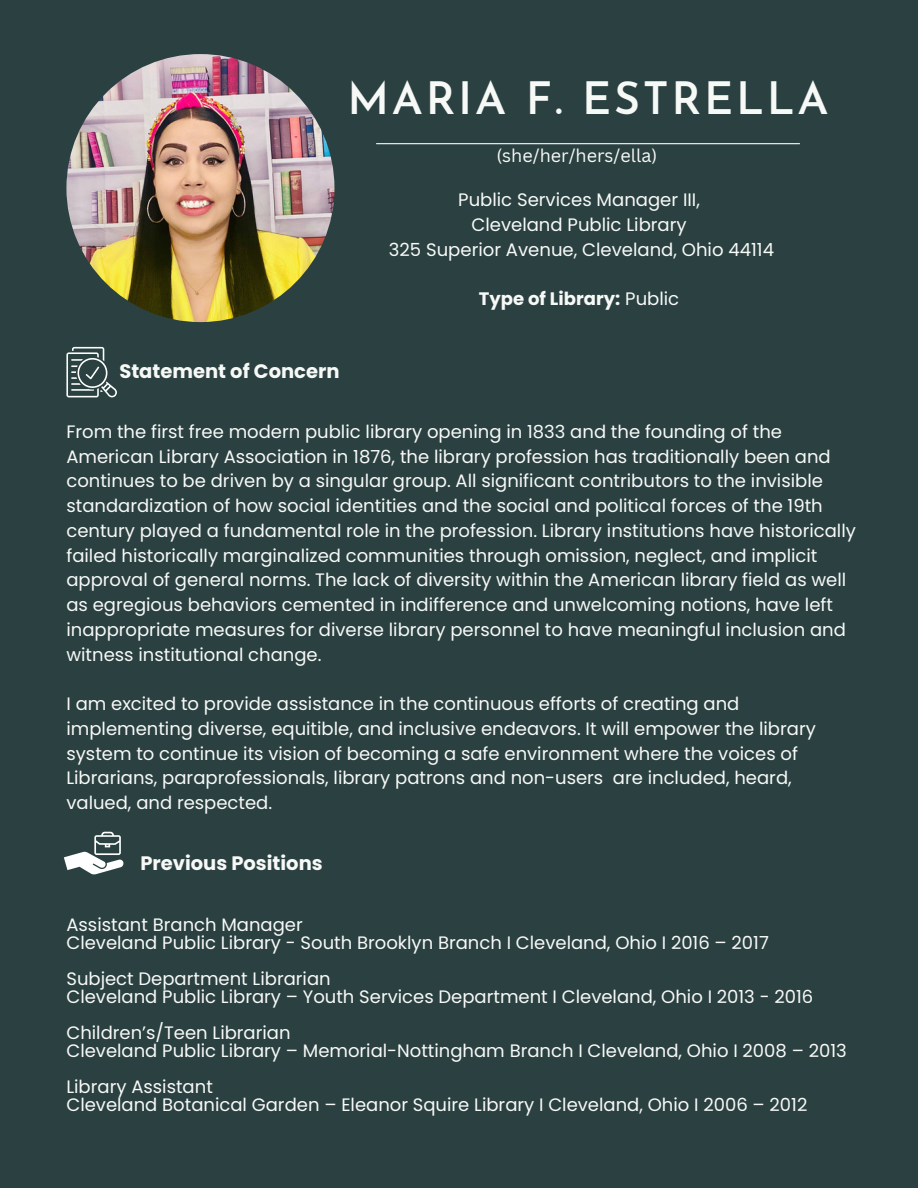
<style>
.page{position:relative;width:918px;height:1188px;background:#2b4141}
.page>*{position:absolute;margin:0;border:0;box-sizing:border-box;transform-origin:0 0}
.t1{font:600 44.55px "Josefin Sans";letter-spacing:.06em;color:#f7f9f7}
.t2{font:700 19.5px "Poppins";color:#f7f9f7}
.t3{font:18px/24.8px "Poppins";color:#f7f9f7}
.t4{font:700 18px "Poppins";color:#f7f9f7}
.t5{font:18px "Canva Sans";color:#f7f9f7}
.s1{font-weight:400}
</style>
<div class="page">
<img style="left:66px;top:54px;width:268px;height:268px;border-radius:50%">
<hr style="left:377px;top:143px;width:423px;height:1px;background:#f7f9f7">
<svg style="left:66px;top:347px;width:51px;height:50px"></svg>
<svg style="left:64px;top:832px;width:59px;height:42px"></svg>
<h1 class="t1" style="left:348px;top:81px;width:483px">MARIA F. ESTRELLA</h1>
<p class="t5" style="left:496px;top:142px;width:162px">(she/her/hers/ella)</p>
<p class="t2" style="left:119px;top:357px;width:222px">Statement of Concern</p>
<p class="t3" style="left:389px;top:188px;width:387px;text-align:center">Public Services Manager III,<br>Cleveland Public Library<br>325 Superior Avenue, Cleveland, Ohio 44114</p>
<p class="t4" style="left:479px;top:287px;width:202px">Type of Library: <span class="s1">Public</span></p>
<p class="t3" style="left:66px;top:419px;width:791px">From the first free modern public library opening in 1833 and the founding of the American Library Association in 1876, the library profession has traditionally been and continues to be driven by a singular group. All significant contributors to the invisible standardization of how social identities and the social and political forces of the 19th century played a fundamental role in the profession. Library institutions have historically failed historically marginalized communities through omission, neglect, and implicit approval of general norms. The lack of diversity within the American library field as well as egregious behaviors cemented in indifference and unwelcoming notions, have left inappropriate measures for diverse library personnel to have meaningful inclusion and witness institutional change.</p>
<p class="t3" style="left:66px;top:692px;width:751px">I am excited to provide assistance in the continuous efforts of creating and implementing diverse, equitible, and inclusive endeavors. It will empower the library system to continue its vision of becoming a safe environment where the voices of Librarians, paraprofessionals, library patrons and non-users are included, heard, valued, and respected.</p>
<p class="t2" style="left:140px;top:850px;width:184px">Previous Positions</p>
<p class="t3" style="left:66px;top:915px;width:704px;line-height:18px">Assistant Branch Manager<br>Cleveland Public Library - South Brooklyn Branch I Cleveland, Ohio I 2016 – 2017</p>
<p class="t3" style="left:66px;top:969px;width:748px;line-height:18px">Subject Department Librarian<br>Cleveland Public Library – Youth Services Department I Cleveland, Ohio I 2013 - 2016</p>
<p class="t3" style="left:66px;top:1023px;width:782px;line-height:18px">Children’s/Teen Librarian<br>Cleveland Public Library – Memorial-Nottingham Branch I Cleveland, Ohio I 2008 – 2013</p>
<p class="t3" style="left:66px;top:1077px;width:742px;line-height:18px">Library Assistant<br>Cleveland Botanical Garden – Eleanor Squire Library I Cleveland, Ohio I 2006 – 2012</p>
</div>
